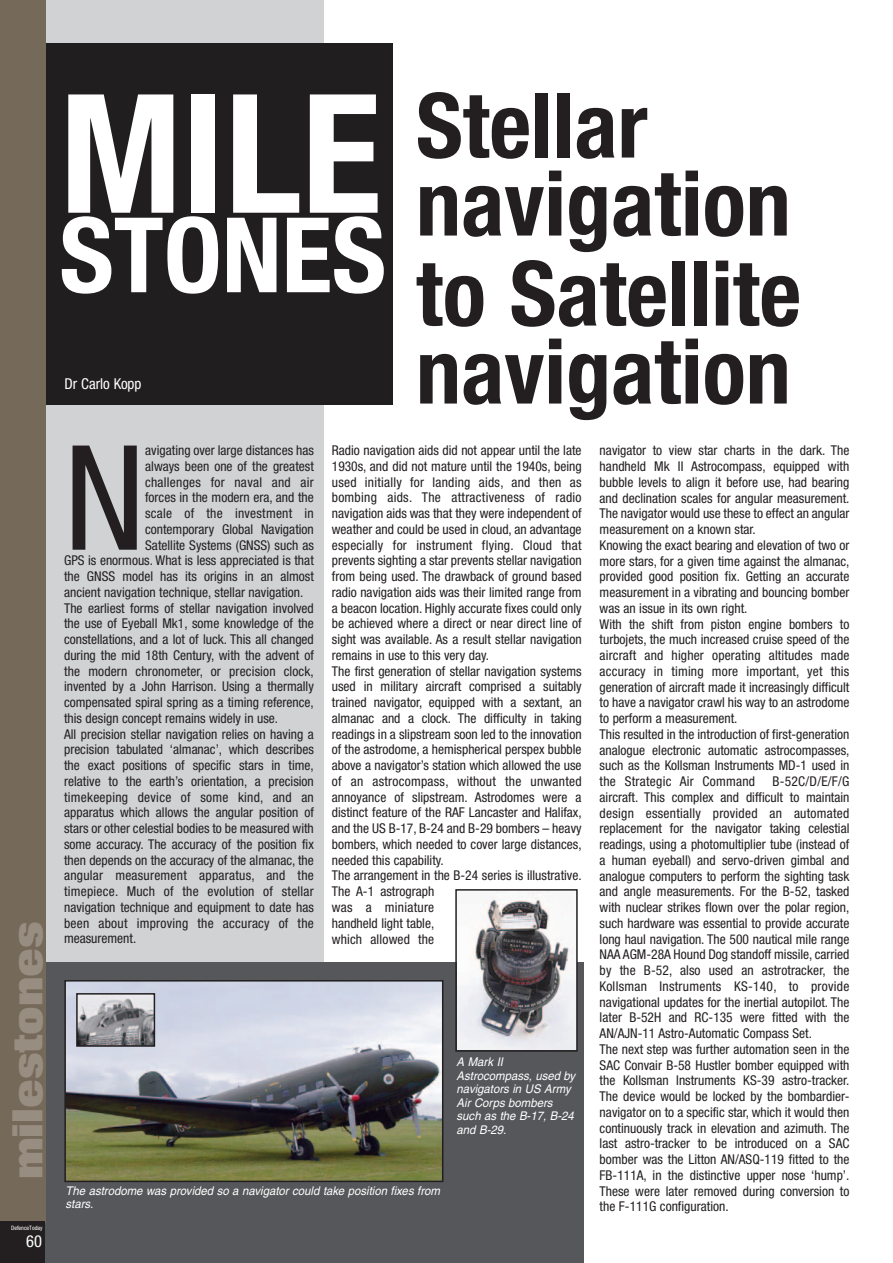
<style>
.page{position:relative;width:893px;height:1263px;background:#fff}
.page>*{position:absolute;margin:0;border:0;box-sizing:border-box;transform-origin:0 0}
.t1{font:700 condensed 165.6px "Helvetica Neue";color:#fff}
.t2{font:condensed 145.8px "Helvetica Neue";color:#231f20}
.t3{font:700 condensed 104.25px "Helvetica Neue";color:#fff}
.t4{font:700 condensed 90px/78px "Helvetica Neue";color:#231f20}
.t5{font:800 42px "Folio";color:#988d81}
.t6{font:condensed 16.5px "Helvetica Neue";color:#fff}
.t7{font:condensed 15px "Helvetica Neue";color:#fff}
.t8{font:condensed 13.5px/15.8px "Helvetica Neue";color:#231f20}
.t9{font:condensed 13.5px "Helvetica Neue";letter-spacing:.02em;color:#231f20}
.t10{font:italic 12px/13.5px "Helvetica";color:#fff;scale:.95 1}
.t11{font:condensed 6px "Helvetica Neue";color:#fff}
</style>
<div class="page">
<div style="left:33px;top:0;width:291px;height:1263px;background:#d0d2d4"></div>
<div style="left:40px;top:43px;width:353px;height:361px;background:#211e20"></div>
<div style="left:43px;top:963px;width:540px;height:300px;background:#55575a"></div>
<img style="left:67px;top:983px;width:373px;height:196px">
<div style="left:64px;top:980px;width:379px;height:202px;border:2px solid #231f20"></div>
<img style="left:458px;top:892px;width:116px;height:157px">
<div style="left:455px;top:889px;width:122px;height:163px;border:2px solid #231f20"></div>
<img style="left:79px;top:996px;width:73px;height:48px">
<div style="left:76px;top:993px;width:79px;height:54px;border:2px solid #231f20"></div>
<div style="left:0;top:0;width:45px;height:1223px;background:#756a59"></div>
<div style="left:0;top:1221px;width:45px;height:42px;background:#231f20"></div>
<h3 class="t5" style="left:12px;top:1179px;width:260px;rotate:-90deg">milestones</h3>
<p class="t11" style="left:11px;top:1226px;width:33px">DefenceToday</p>
<p class="t6" style="left:26px;top:1236px;width:17px">60</p>
<h1 class="t1" style="left:59px;top:94px;width:323px">MILE</h1>
<h3 class="t3" style="left:59px;top:218px;width:328px">STONES</h3>
<p class="t7" style="left:64px;top:378px;width:79px">Dr Carlo Kopp</p>
<h3 class="t4" style="left:416px;top:94px;width:376px">Stellar navigation</h3>
<h3 class="t4" style="left:416px;top:262px;width:386px">to Satellite navigation</h3>
<h2 class="t2" style="left:64px;top:446px;width:83px">N</h2>
<p class="t8" style="left:145px;top:444px;width:170px">avigating over large distances has</p>
<p class="t8" style="left:332px;top:444px;width:251px">Radio navigation aids did not appear until the late 1930s, and did not mature until the 1940s, being used initially for landing aids, and then as bombing aids. The attractiveness of radio navigation aids was that they were independent of weather and could be used in cloud, an advantage especially for instrument flying. Cloud that prevents sighting a star prevents stellar navigation from being used. The drawback of ground based radio navigation aids was their limited range from a beacon location. Highly accurate fixes could only be achieved where a direct or near direct line of sight was available. As a result stellar navigation remains in use to this very day.<br>The first generation of stellar navigation systems used in military aircraft comprised a suitably trained navigator, equipped with a sextant, an almanac and a clock. The difficulty in taking readings in a slipstream soon led to the innovation of the astrodome, a hemispherical perspex bubble above a navigator’s station which allowed the use of an astrocompass, without the unwanted annoyance of slipstream. Astrodomes were a distinct feature of the RAF Lancaster and Halifax, and the US B-17, B-24 and B-29 bombers – heavy bombers, which needed to cover large distances, needed this capability.<br>The arrangement in the B-24 series is illustrative.<br>The A-1 astrograph<br>was a miniature<br>handheld light table,<br>which allowed the</p>
<p class="t8" style="left:599px;top:444px;width:251px">navigator to view star charts in the dark. The handheld Mk II Astrocompass, equipped with bubble levels to align it before use, had bearing and declination scales for angular measurement.<br>The navigator would use these to effect an angular measurement on a known star.<br>Knowing the exact bearing and elevation of two or more stars, for a given time against the almanac, provided good position fix. Getting an accurate measurement in a vibrating and bouncing bomber was an issue in its own right.<br>With the shift from piston engine bombers to turbojets, the much increased cruise speed of the aircraft and higher operating altitudes made accuracy in timing more important, yet this generation of aircraft made it increasingly difficult to have a navigator crawl his way to an astrodome to perform a measurement.<br>This resulted in the introduction of first-generation analogue electronic automatic astrocompasses, such as the Kollsman Instruments MD-1 used in the Strategic Air Command</p>
<p class="t8" style="left:145px;top:459px;width:170px">always been one of the greatest</p>
<p class="t9" style="left:145px;top:477px;width:170px">challenges for naval and air</p>
<p class="t8" style="left:145px;top:491px;width:170px">forces in the modern era, and the</p>
<p class="t9" style="left:145px;top:509px;width:170px">scale of the investment in</p>
<p class="t8" style="left:145px;top:522px;width:170px">contemporary Global Navigation</p>
<p class="t8" style="left:145px;top:538px;width:170px">Satellite Systems (GNSS) such as</p>
<p class="t8" style="left:64px;top:554px;width:251px">GPS is enormous. What is less appreciated is that</p>
<p class="t8" style="left:64px;top:570px;width:251px">the GNSS model has its origins in an almost</p>
<p class="t8" style="left:64px;top:585px;width:241px">ancient navigation technique, stellar navigation.</p>
<p class="t8" style="left:64px;top:601px;width:251px">The earliest forms of stellar navigation involved</p>
<p class="t8" style="left:64px;top:617px;width:251px">the use of Eyeball Mk1, some knowledge of the</p>
<p class="t8" style="left:64px;top:633px;width:251px">constellations, and a lot of luck. This all changed</p>
<p class="t8" style="left:64px;top:648px;width:251px">during the mid 18th Century, with the advent of</p>
<p class="t8" style="left:64px;top:664px;width:251px">the modern chronometer, or precision clock,</p>
<p class="t8" style="left:64px;top:680px;width:251px">invented by a John Harrison. Using a thermally</p>
<p class="t8" style="left:64px;top:696px;width:251px">compensated spiral spring as a timing reference,</p>
<p class="t8" style="left:64px;top:711px;width:216px">this design concept remains widely in use.</p>
<p class="t8" style="left:64px;top:727px;width:251px">All precision stellar navigation relies on having a</p>
<p class="t8" style="left:64px;top:743px;width:251px">precision tabulated ‘almanac’, which describes</p>
<p class="t8" style="left:64px;top:759px;width:251px">the exact positions of specific stars in time,</p>
<p class="t8" style="left:64px;top:774px;width:251px">relative to the earth’s orientation, a precision</p>
<p class="t9" style="left:64px;top:792px;width:251px">timekeeping device of some kind, and an</p>
<p class="t8" style="left:64px;top:806px;width:251px">apparatus which allows the angular position of</p>
<p class="t8" style="left:64px;top:822px;width:251px">stars or other celestial bodies to be measured with</p>
<p class="t8" style="left:64px;top:837px;width:251px">some accuracy. The accuracy of the position fix</p>
<p class="t8" style="left:64px;top:853px;width:251px">then depends on the accuracy of the almanac, the</p>
<p class="t9" style="left:64px;top:871px;width:251px">angular measurement apparatus, and the</p>
<p class="t9" style="left:64px;top:887px;width:251px">timepiece. Much of the evolution of stellar</p>
<p class="t8" style="left:64px;top:900px;width:251px">navigation technique and equipment to date has</p>
<p class="t9" style="left:64px;top:918px;width:251px">been about improving the accuracy of the</p>
<p class="t8" style="left:64px;top:932px;width:74px">measurement.</p>
<p class="t8" style="left:599px;top:775px;width:251px;text-indent:173px">B-52C/D/E/F/G aircraft. This complex and difficult to maintain design essentially provided an automated replacement for the navigator taking celestial readings, using a photomultiplier tube (instead of a human eyeball) and servo-driven gimbal and analogue computers to perform the sighting task and angle measurements. For the B-52, tasked with nuclear strikes flown over the polar region, such hardware was essential to provide accurate long haul navigation. The 500 nautical mile range NAA AGM-28A Hound Dog standoff missile, carried by the B-52, also used an astrotracker, the Kollsman Instruments KS-140, to provide navigational updates for the inertial autopilot. The later B-52H and RC-135 were fitted with the AN/AJN-11 Astro-Automatic Compass Set.<br>The next step was further automation seen in the SAC Convair B-58 Hustler bomber equipped with the Kollsman Instruments KS-39 astro-tracker.<br>The device would be locked by the bombardier&shy;navigator on to a specific star, which it would then continuously track in elevation and azimuth. The last astro-tracker to be introduced on a SAC bomber was the Litton AN/ASQ-119 fitted to the FB-111A, in the distinctive upper nose ‘hump’.<br>These were later removed during conversion to the F-111G configuration.</p>
<p class="t10" style="left:456px;top:1057px;width:127px">A Mark II<br>Astrocompass, used by navigators in US Army<br>Air Corps bombers such as the B-17, B-24 and B-29.</p>
<p class="t10" style="left:66px;top:1185px;width:398px">The astrodome was provided so a navigator could take position fixes from stars.</p>
</div>
